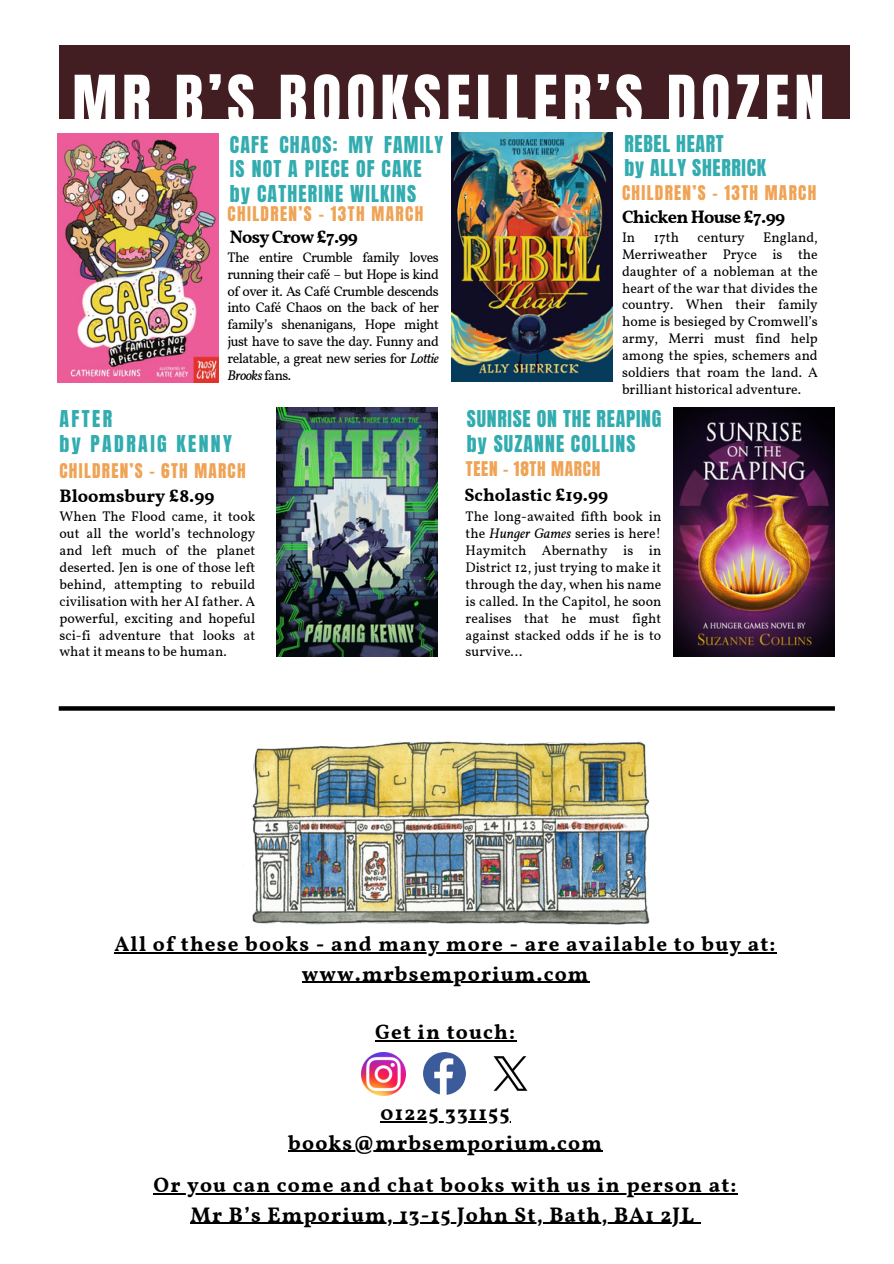
<style>
.page{position:relative;width:894px;height:1264px;background:#fff}
.page>*{position:absolute;margin:0;border:0;box-sizing:border-box;transform-origin:0 0}
.t1{font:60px "Anton";letter-spacing:.08em;color:#fff}
.t2{font:700 21px "Vollkorn";letter-spacing:.055em;color:#000}
.t3{font:19.8px/24.8px "Anton";letter-spacing:.06em;color:#32acaf}
.t4{font:19.8px/24.8px "Anton";letter-spacing:.04em;color:#32acaf}
.t5{font:19.8px/24.8px "Anton";letter-spacing:.035em;color:#32acaf}
.t6{font:19.8px/24.8px "Anton";letter-spacing:.125em;color:#32acaf}
.t7{font:700 18px "Vollkorn";color:#000}
.t8{font:700 18px "Vollkorn";letter-spacing:-.04em;color:#000}
.t9{font:17.25px "Anton";letter-spacing:.075em;color:#efa355}
.t10{font:17.25px "Anton";letter-spacing:.04em;color:#efa355}
.t11{font:13.95px/16.8px "Vollkorn";color:#000;text-align:justify}
.s1{font-style:italic}
</style>
<div class="page">
<div style="left:59px;top:45px;width:790px;height:73px;background:#421e22"></div>
<svg style="left:59px;top:706px;width:775px;height:4px"></svg>
<hr style="left:114px;top:952px;width:662px;height:1px;background:#000">
<hr style="left:375px;top:1040px;width:141px;height:1px;background:#000">
<hr style="left:380px;top:1121px;width:130px;height:1px;background:#000">
<hr style="left:288px;top:1150px;width:315px;height:1px;background:#000">
<hr style="left:153px;top:1193px;width:584px;height:1px;background:#000">
<hr style="left:190px;top:1222px;width:505px;height:1px;background:#000">
<img style="left:133px;top:643px;width:657px;height:340px">
<img style="left:423px;top:1052px;width:43px;height:43px">
<img style="left:361px;top:1052px;width:44px;height:43px">
<img style="left:493px;top:1056px;width:35px;height:35px">
<img style="left:451px;top:132px;width:161px;height:249px">
<img style="left:57px;top:133px;width:161px;height:249px">
<img style="left:277px;top:407px;width:160px;height:249px">
<img style="left:673px;top:407px;width:161px;height:249px">
<p class="t1" style="left:72px;top:58px;width:753px">MR B’S BOOKSELLER’S DOZEN</p>
<p class="t3" style="left:230px;top:132px;width:215px">CAFE CHAOS: MY FAMILY<br>IS NOT A PIECE OF CAKE by CATHERINE WILKINS</p>
<h3 class="t9" style="left:227px;top:201px;width:197px">CHILDREN’S - 13TH MARCH</h3>
<p class="t8" style="left:230px;top:226px;width:129px">Nosy Crow £7.99</p>
<h3 class="t11" style="left:227px;top:250px;width:213px">The entire Crumble family loves running their café – but Hope is kind of over it. As Café Crumble descends into Café Chaos on the back of her family’s shenanigans, Hope might just have to save the day. Funny and relatable, a great new series for <span class="s1">Lottie Brooks</span>fans.</h3>
<p class="t6" style="left:59px;top:406px;width:174px">AFTER<br>by PADRAIG KENNY</p>
<p class="t9" style="left:59px;top:458px;width:188px">CHILDREN’S - 6TH MARCH</p>
<p class="t7" style="left:59px;top:485px;width:156px">Bloomsbury £8.99</p>
<h5 class="t11" style="left:59px;top:509px;width:197px">When The Flood came, it took out all the world’s technology and left much of the planet deserted. Jen is one of those left behind, attempting to rebuild civilisation with her AI father. A powerful, exciting and hopeful sci-fi adventure that looks at what it means to be human.</h5>
<h4 class="t5" style="left:624px;top:131px;width:143px">REBEL HEART<br>by ALLY SHERRICK</h4>
<h5 class="t9" style="left:622px;top:180px;width:196px">CHILDREN’S - 13TH MARCH</h5>
<h5 class="t8" style="left:622px;top:206px;width:164px">Chicken House £7.99</h5>
<p class="t11" style="left:622px;top:230px;width:15px">In</p>
<p class="t11" style="left:653px;top:230px;width:27px">17th</p>
<p class="t11" style="left:697px;top:230px;width:49px">century</p>
<p class="t11" style="left:622px;top:230px;width:197px;text-indent:141px">England, Merriweather Pryce is the daughter of a nobleman at the heart of the war that divides the country. When their family home is besieged by Cromwell’s army, Merri must find help among the spies, schemers and soldiers that roam the land. A brilliant historical adventure.</p>
<h4 class="t4" style="left:466px;top:406px;width:196px">SUNRISE ON THE REAPING by SUZANNE COLLINS</h4>
<h5 class="t10" style="left:466px;top:456px;width:136px">TEEN - 18TH MARCH</h5>
<p class="t7" style="left:464px;top:483px;width:145px">Scholastic £19.99</p>
<h4 class="t11" style="left:465px;top:509px;width:197px">The long-awaited fifth book in the <span class="s1">Hunger Games</span> series is here!<br>Haymitch Abernathy is in District 12, just trying to make it through the day, when his name is called. In the Capitol, he soon realises that he must fight against stacked odds if he is to survive…</h4>
<h1 class="t2" style="left:114px;top:931px;width:662px">All of these books - and many more - are available to buy at:</h1>
<p class="t2" style="left:302px;top:960px;width:288px">www.mrbsemporium.com</p>
<p class="t2" style="left:375px;top:1019px;width:142px">Get in touch:</p>
<h3 class="t2" style="left:380px;top:1100px;width:130px">01225 331155</h3>
<p class="t2" style="left:288px;top:1129px;width:315px">books@mrbsemporium.com</p>
<h3 class="t2" style="left:153px;top:1172px;width:584px">Or you can come and chat books with us in person at:</h3>
<h4 class="t2" style="left:190px;top:1201px;width:505px">Mr B’s Emporium, 13-15 John St, Bath, BA1 2JL</h4>
</div>
